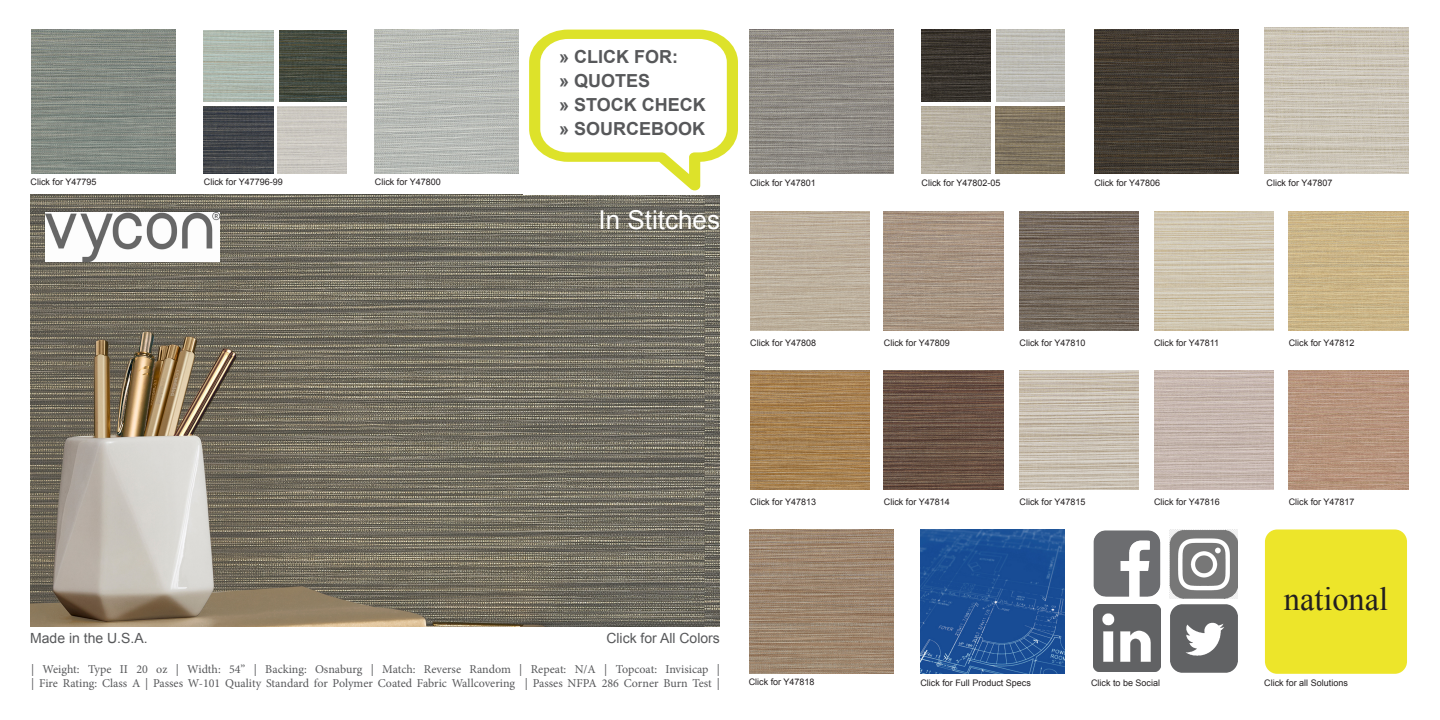
<style>
.page{position:relative;width:1440px;height:720px;background:#fff}
.page>*{position:absolute;margin:0;border:0;box-sizing:border-box;transform-origin:0 0}
.t1{font:32.9px "Times New Roman";color:#231f20}
.t2{font:26px "Arial";color:#fff}
.t3{font:700 18px "Arial";color:#57585a}
.t4{font:14px "Arial";color:#57585a}
.t5{font:12px "Minion Pro";color:#57585a}
.t6{font:9px "Arial";color:#231f20}
</style>
<div class="page">
<img style="left:31px;top:194px;width:689px;height:432px">
<img style="left:31px;top:29px;width:144px;height:144px">
<img style="left:374px;top:30px;width:144px;height:144px">
<svg style="left:529px;top:30px;width:209px;height:160px"></svg>
<img style="left:46px;top:212px;width:173px;height:49px">
<div style="left:1265px;top:530px;width:142px;height:144px;background:#ede52a;border-radius:12px"></div>
<img style="left:1093px;top:530px;width:68px;height:67px">
<img style="left:1170px;top:530px;width:68px;height:66px">
<img style="left:1093px;top:604px;width:68px;height:68px">
<img style="left:1169px;top:596px;width:69px;height:77px">
<img style="left:920px;top:529px;width:144px;height:144px">
<img style="left:749px;top:529px;width:144px;height:144px">
<img style="left:750px;top:30px;width:144px;height:144px">
<img style="left:1095px;top:29px;width:144px;height:144px">
<img style="left:921px;top:30px;width:70px;height:71px">
<img style="left:996px;top:106px;width:68px;height:67px">
<img style="left:921px;top:106px;width:70px;height:67px">
<img style="left:997px;top:30px;width:67px;height:71px">
<img style="left:1265px;top:28px;width:144px;height:145px">
<img style="left:1289px;top:211px;width:119px;height:120px">
<img style="left:1154px;top:211px;width:120px;height:120px">
<img style="left:1020px;top:211px;width:119px;height:120px">
<img style="left:884px;top:211px;width:119px;height:120px">
<img style="left:750px;top:211px;width:120px;height:120px">
<img style="left:1289px;top:370px;width:119px;height:120px">
<img style="left:1154px;top:370px;width:120px;height:120px">
<img style="left:1020px;top:370px;width:119px;height:120px">
<img style="left:884px;top:370px;width:119px;height:120px">
<img style="left:750px;top:370px;width:120px;height:120px">
<img style="left:204px;top:30px;width:69px;height:72px">
<img style="left:204px;top:107px;width:69px;height:67px">
<img style="left:279px;top:30px;width:68px;height:72px">
<p class="t6" style="left:31px;top:176px;width:67px">Click for Y47795</p>
<p class="t6" style="left:375px;top:176px;width:67px">Click for Y47800</p>
<p class="t6" style="left:204px;top:176px;width:80px">Click for Y47796-99</p>
<p class="t3" style="left:559px;top:45px;width:120px">» CLICK FOR:</p>
<p class="t3" style="left:559px;top:69px;width:93px">» QUOTES</p>
<p class="t3" style="left:559px;top:93px;width:148px">» STOCK CHECK</p>
<p class="t3" style="left:559px;top:117px;width:148px">» SOURCEBOOK</p>
<p class="t2" style="left:599px;top:202px;width:123px">In Stitches</p>
<p class="t6" style="left:750px;top:177px;width:67px">Click for Y47801</p>
<p class="t6" style="left:922px;top:177px;width:80px">Click for Y47802-05</p>
<p class="t6" style="left:1094px;top:177px;width:67px">Click for Y47806</p>
<p class="t6" style="left:1267px;top:177px;width:67px">Click for Y47807</p>
<p class="t6" style="left:750px;top:337px;width:67px">Click for Y47808</p>
<p class="t6" style="left:884px;top:337px;width:67px">Click for Y47809</p>
<p class="t6" style="left:1020px;top:337px;width:67px">Click for Y47810</p>
<p class="t6" style="left:1154px;top:337px;width:67px">Click for Y47811</p>
<p class="t6" style="left:1289px;top:337px;width:67px">Click for Y47812</p>
<p class="t6" style="left:750px;top:496px;width:67px">Click for Y47813</p>
<p class="t6" style="left:884px;top:496px;width:67px">Click for Y47814</p>
<p class="t6" style="left:1020px;top:496px;width:67px">Click for Y47815</p>
<p class="t6" style="left:1154px;top:496px;width:67px">Click for Y47816</p>
<p class="t6" style="left:1289px;top:496px;width:67px">Click for Y47817</p>
<p class="t4" style="left:30px;top:629px;width:119px">Made in the U.S.A.</p>
<p class="t4" style="left:606px;top:629px;width:115px">Click for All Colors</p>
<p class="t5" style="left:31px;top:661px;width:690px">| Weight: Type II 20 oz | Width: 54” | Backing: Osnaburg | Match: Reverse Random | Repeat: N/A | Topcoat: Invisicap |</p>
<p class="t5" style="left:31px;top:675px;width:690px">| Fire Rating: Class A | Passes W-101 Quality Standard for Polymer Coated Fabric Wallcovering | Passes NFPA 286 Corner Burn Test |</p>
<p class="t1" style="left:1284px;top:577px;width:106px">national</p>
<p class="t6" style="left:749px;top:676px;width:67px">Click for Y47818</p>
<p class="t6" style="left:920px;top:677px;width:112px">Click for Full Product Specs</p>
<p class="t6" style="left:1091px;top:677px;width:71px">Click to be Social</p>
<p class="t6" style="left:1264px;top:677px;width:85px">Click for all Solutions</p>
</div>
